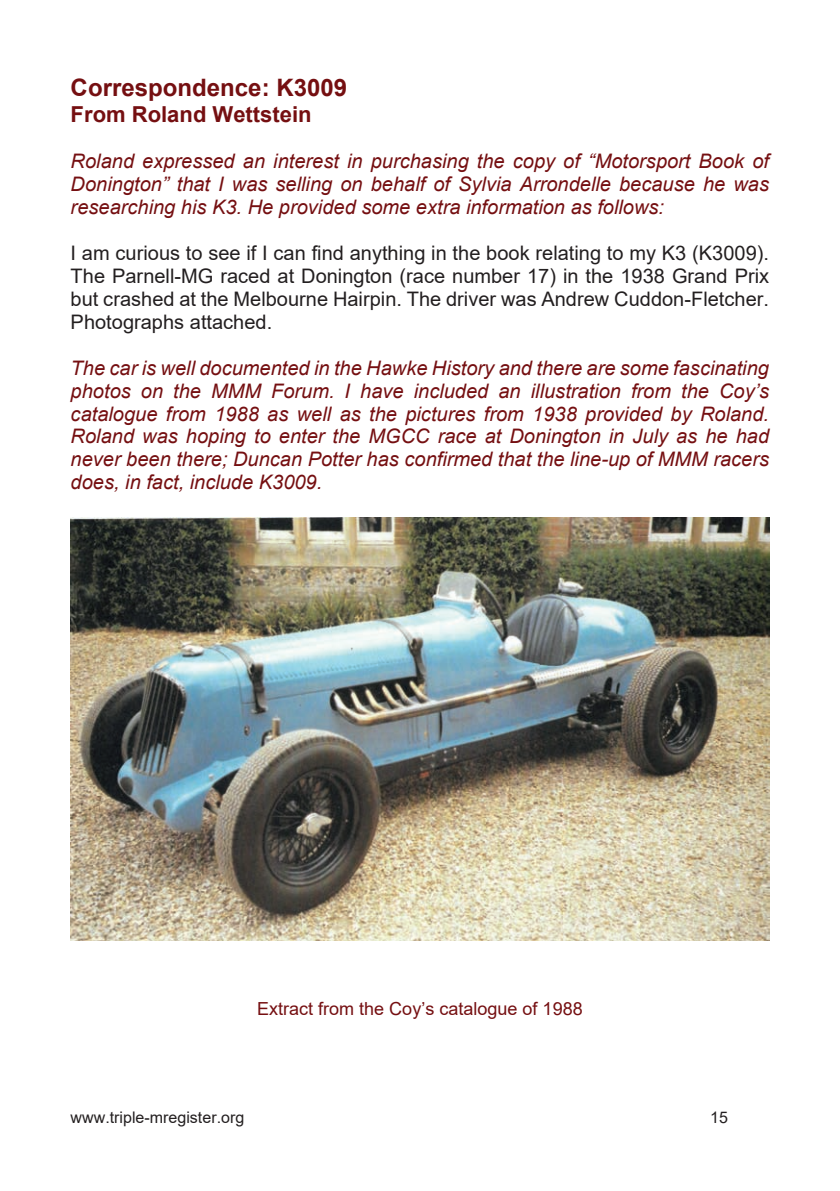
<style>
.page{position:relative;width:840px;height:1191px;background:#fff}
.page>*{position:absolute;margin:0;border:0;box-sizing:border-box;transform-origin:0 0}
.t1{font:700 24px "Arial";color:#750f11}
.t2{font:700 22px "Arial";color:#750f11}
.t3{font:italic 20px/23px "Arial";color:#750f11;text-align:justify}
.t4{font:20px/23px "Arial";color:#231f20;text-align:justify}
.t5{font:18px "Arial";color:#750f11}
.t6{font:16px "Arial";color:#231f20}
</style>
<div class="page">
<img style="left:71px;top:517px;width:698px;height:423px">
<p class="t1" style="left:71px;top:71px;width:278px">Correspondence: K3009</p>
<p class="t2" style="left:71px;top:98px;width:242px">From Roland Wettstein</p>
<p class="t3" style="left:71px;top:150px;width:699px">Roland expressed an interest in purchasing the copy of “Motorsport Book of Donington” that I was selling on behalf of Sylvia Arrondelle because he was researching his K3. He provided some extra information as follows:</p>
<p class="t4" style="left:71px;top:241px;width:699px">I am curious to see if I can find anything in the book relating to my K3 (K3009).<br>The Parnell-MG raced at Donington (race number 17) in the 1938 Grand Prix but crashed at the Melbourne Hairpin. The driver was Andrew Cuddon-Fletcher.<br>Photographs attached.</p>
<p class="t3" style="left:71px;top:356px;width:699px">The car is well documented in the Hawke History and there are some fascinating photos on the MMM Forum. I have included an illustration from the Coy’s catalogue from 1988 as well as the pictures from 1938 provided by Roland.<br>Roland was hoping to enter the MGCC race at Donington in July as he had never been there; Duncan Potter has confirmed that the line-up of MMM racers does, in fact, include K3009.</p>
<p class="t5" style="left:257px;top:996px;width:327px">Extract from the Coy’s catalogue of 1988</p>
<p class="t6" style="left:71px;top:1106px;width:175px">www.triple-mregister.org</p>
<p class="t6" style="left:709px;top:1106px;width:19px">15</p>
</div>
